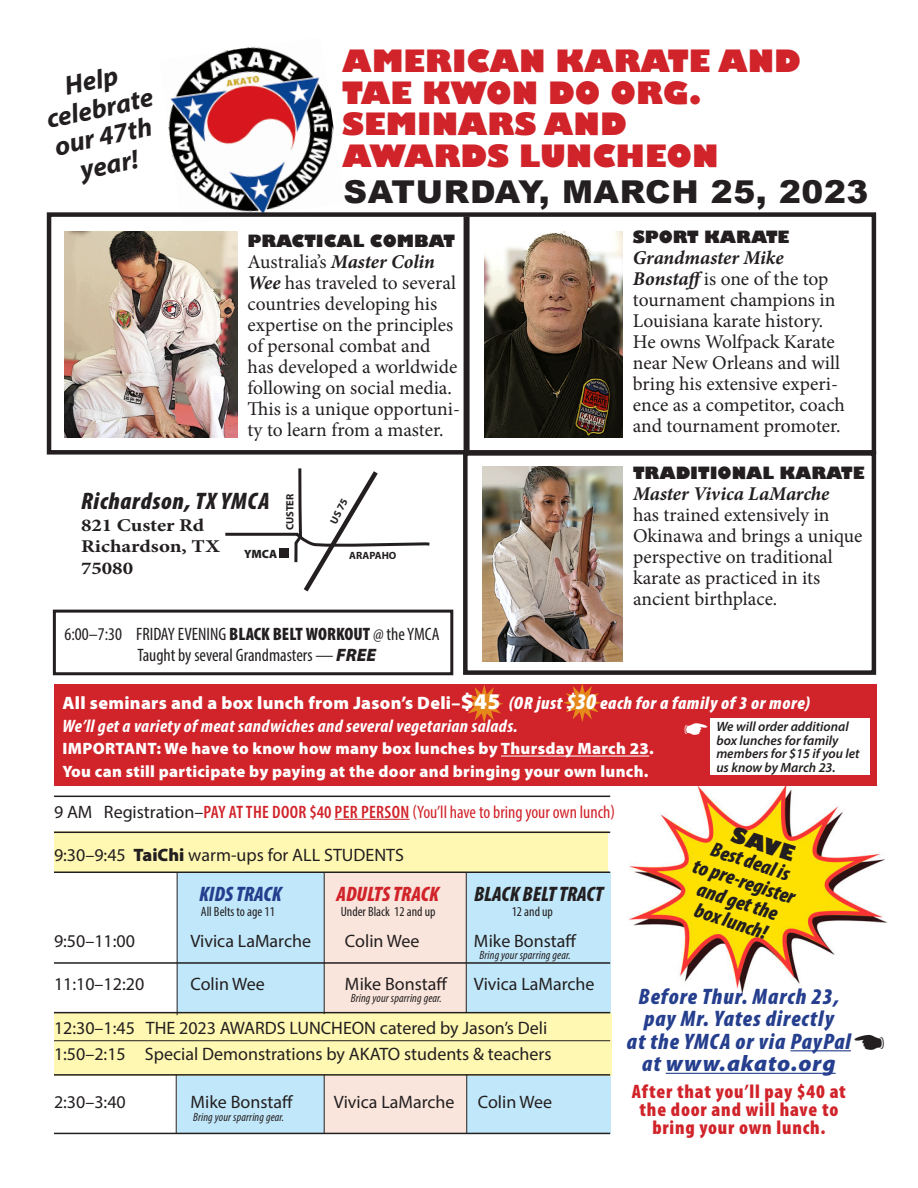
<style>
.page{position:relative;width:918px;height:1188px;background:#fff}
.page>*{position:absolute;margin:0;border:0;box-sizing:border-box;transform-origin:0 0}
.t1{font:900 31.5px "Arial";letter-spacing:.02em;color:#231f20;scale:1.04 1}
.t2{font:800 30px/31.5px "Gill Sans";color:#d1232a}
.t3{font:italic 700 27px/28.5px "Myriad Pro";color:#231f20;text-align:center}
.t4{font:italic 900 condensed 24px "Myriad Pro";letter-spacing:.03em;color:#231f20}
.t5{font:italic 900 condensed 22.5px/22.5px "Myriad Pro";letter-spacing:.04em;color:#253f8e;text-align:center}
.t6{font:italic 900 condensed 21px "Myriad Pro";color:#231f20}
.t7{font:italic 900 condensed 21px "Myriad Pro";color:#d1232a}
.t8{font:italic 900 condensed 21px "Myriad Pro";color:#253f8e}
.t9{font:800 21px "Gill Sans";color:#231f20}
.t10{font:19.5px/21px "Minion Pro";color:#231f20}
.t11{font:900 condensed 19.5px/18px "Myriad Pro";letter-spacing:.04em;color:#d1232a;text-align:center}
.t12{font:italic 700 19.5px "Minion Pro";letter-spacing:-.005em;color:#231f20}
.t13{font:18px "Myriad Pro";color:#231f20}
.t14{font:condensed 18px "Myriad Pro";color:#231f20}
.t15{font:condensed 18px "Myriad Pro";color:#d1232a}
.t16{font:italic 700 condensed 18px "Myriad Pro";letter-spacing:.02em;color:#fff;scale:1.04 1}
.t17{font:900 18px "Myriad Pro";letter-spacing:.015em;color:#fff}
.t18{font:italic 900 condensed 18px "Myriad Pro";letter-spacing:.03em;color:#fff}
.t19{font:700 18px "Minion Pro";color:#231f20;scale:1.16 1}
.t20{font:900 16.5px "Myriad Pro";letter-spacing:.015em;color:#fff}
.t21{font:800 16.5px "Gill Sans";color:#231f20}
.t22{font:italic 600 13.5px/13.5px "Myriad Pro";color:#231f20}
.t23{font:condensed 13.5px "Myriad Pro";color:#231f20}
.t24{font:italic condensed 12px "Myriad Pro";letter-spacing:.01em;color:#231f20}
.t25{font:900 12px "Myriad Pro";color:#231f20}
.t26{font:700 10.5px "Myriad Pro";color:#231f20}
.s1{font-weight:700;font-style:italic}
.s2{font-weight:900}
.s3{font-weight:900;font-style:italic;font-stretch:normal}
.s4{font-size:22.5px}
.s5{font-stretch:normal;color:#231f20}
.s6{font-weight:600}
.s7{font-stretch:normal}
</style>
<div class="page">
<div style="left:464px;top:872px;width:147px;height:261px;background:#c1e8fa"></div>
<div style="left:324px;top:872px;width:143px;height:261px;background:#f9e5dc"></div>
<div style="left:177px;top:872px;width:147px;height:261px;background:#c1e8fa"></div>
<div style="left:54px;top:1013px;width:557px;height:63px;background:#fff8b2"></div>
<div style="left:54px;top:832px;width:554px;height:41px;background:#fff8b2"></div>
<img style="left:628px;top:779px;width:260px;height:215px">
<div style="left:53px;top:610px;width:400px;height:65px;border:3px solid #231f20"></div>
<img style="left:168px;top:46px;width:166px;height:166px">
<div style="left:47px;top:212px;width:829px;height:243px;border:4px solid #231f20"></div>
<div style="left:463px;top:451px;width:413px;height:224px;border:4px solid #231f20"></div>
<hr style="left:790px;top:1050px;width:61px;height:1px;background:#253f8e">
<hr style="left:666px;top:1073px;width:170px;height:1px;background:#253f8e">
<svg style="left:225px;top:468px;width:205px;height:124px"></svg>
<img style="left:484px;top:231px;width:138px;height:206px">
<img style="left:65px;top:231px;width:173px;height:206px">
<img style="left:482px;top:466px;width:140px;height:195px">
<div style="left:464px;top:216px;width:6px;height:238px;background:#231f20"></div>
<hr style="left:54px;top:796px;width:556px;height:1px;background:#231f20">
<hr style="left:54px;top:832px;width:556px;height:1px;background:#231f20">
<hr style="left:54px;top:872px;width:556px;height:1px;background:#231f20">
<hr style="left:54px;top:962px;width:556px;height:2px;background:#231f20">
<hr style="left:54px;top:1012px;width:556px;height:1px;background:#231f20">
<hr style="left:54px;top:1040px;width:556px;height:1px;background:#231f20">
<hr style="left:54px;top:1133px;width:556px;height:1px;background:#231f20">
<hr style="left:177px;top:873px;width:1px;height:142px;background:#231f20">
<hr style="left:324px;top:873px;width:1px;height:141px;background:#231f20">
<hr style="left:466px;top:873px;width:1px;height:140px;background:#231f20">
<hr style="left:335px;top:819px;width:75px;height:1px;background:#d1232a">
<div style="left:54px;top:685px;width:822px;height:101px;background:#d1232a"></div>
<hr style="left:54px;top:1074px;width:556px;height:2px;background:#231f20">
<hr style="left:466px;top:1075px;width:1px;height:59px;background:#231f20">
<hr style="left:324px;top:1075px;width:1px;height:59px;background:#231f20">
<hr style="left:176px;top:1075px;width:1px;height:59px;background:#231f20">
<hr style="left:501px;top:756px;width:148px;height:1px;background:#fff">
<div style="left:710px;top:718px;width:160px;height:56px;background:#fff"></div>
<svg style="left:465px;top:684px;width:39px;height:1px"></svg>
<svg style="left:563px;top:684px;width:39px;height:1px"></svg>
<p class="t3" style="left:62px;top:72px;width:55px;rotate:-12deg">Help</p>
<p class="t3" style="left:44px;top:105px;width:110px;rotate:-12deg">celebrate our 47th year!</p>
<p class="t2" style="left:342px;top:48px;width:460px">AMERICAN KARATE AND<br>TAE KWON DO ORG.</p>
<p class="t2" style="left:342px;top:111px;width:286px">SEMINARS AND</p>
<p class="t2" style="left:342px;top:142px;width:378px">AWARDS LUNCHEON</p>
<p class="t1" style="left:343px;top:169px;width:506px">SATURDAY, MARCH 25, 2023</p>
<p class="t21" style="left:248px;top:231px;width:209px">PRACTICAL COMBAT</p>
<p class="t10" style="left:248px;top:251px;width:214px">Australia’s <span class="s1">Master Colin<br>Wee</span> has traveled to several countries developing his expertise on the principles of personal combat and has developed a worldwide following on social media.<br>This is a unique opportuni&shy;ty to learn from a master.</p>
<p class="t21" style="left:633px;top:226px;width:158px">SPORT KARATE</p>
<p class="t12" style="left:633px;top:243px;width:152px">Grandmaster Mike</p>
<p class="t10" style="left:633px;top:268px;width:214px"><span class="s1">Bonstaff</span> is one of the top tournament champions in<br>Louisiana karate history.<br>He owns Wolfpack Karate near New Orleans and will bring his extensive experi&shy;ence as a competitor, coach and tournament promoter.</p>
<p class="t4" style="left:81px;top:488px;width:190px">Richardson, TX YMCA</p>
<p class="t19" style="left:81px;top:512px;width:108px">821 Custer Rd</p>
<p class="t19" style="left:81px;top:534px;width:121px">Richardson, TX</p>
<p class="t19" style="left:81px;top:555px;width:47px">75080</p>
<p class="t25" style="left:244px;top:547px;width:35px">YMCA</p>
<p class="t26" style="left:283px;top:530px;width:38px;rotate:-90deg">CUSTER</p>
<p class="t26" style="left:327px;top:520px;width:28px;rotate:-63deg">US 75</p>
<p class="t26" style="left:349px;top:548px;width:49px">ARAPAHO</p>
<p class="t14" style="left:64px;top:623px;width:377px">6:00–7:30 FRIDAY EVENING <span class="s2">BLACK BELT WORKOUT</span> @ the YMCA</p>
<p class="t14" style="left:137px;top:644px;width:240px">Taught by several Grandmasters — <span class="s3">FREE</span></p>
<p class="t21" style="left:633px;top:462px;width:233px">TRADITIONAL KARATE</p>
<p class="t12" style="left:633px;top:479px;width:198px">Master Vivica LaMarche</p>
<p class="t10" style="left:633px;top:504px;width:231px">has trained extensively in<br>Okinawa and brings a unique perspective on traditional karate as practiced in its</p>
<p class="t10" style="left:633px;top:588px;width:146px">ancient birthplace.</p>
<p class="t17" style="left:63px;top:693px;width:439px">All seminars and a box lunch from Jason’s Deli–<span class="s4">$45</span></p>
<p class="t18" style="left:509px;top:694px;width:303px">(OR just <span class="s4">$30</span> each for a family of 3 or more)</p>
<p class="t16" style="left:63px;top:715px;width:439px">We’ll get a variety of meat sandwiches and several vegetarian salads.</p>
<p class="t20" style="left:63px;top:739px;width:593px">IMPORTANT: We have to know how many box lunches by Thursday March 23.</p>
<p class="t20" style="left:63px;top:762px;width:587px">You can still participate by paying at the door and bringing your own lunch.</p>
<p class="t22" style="left:716px;top:720px;width:145px">We will order additional box lunches for family members for $15 if you let us know by March 23.</p>
<p class="t15" style="left:54px;top:801px;width:563px"><span class="s5">9 AM Registration–</span><span class="s6">PAY AT THE DOOR $40 PER PERSON</span> (You’ll have to bring your own lunch)</p>
<p class="t13" style="left:54px;top:844px;width:352px">9:30–9:45 <span class="s2">TaiChi</span> warm-ups for ALL STUDENTS</p>
<p class="t8" style="left:199px;top:883px;width:84px">KIDS TRACK</p>
<p class="t7" style="left:336px;top:883px;width:104px">ADULTS TRACK</p>
<p class="t6" style="left:474px;top:883px;width:131px">BLACK BELT TRACT</p>
<p class="t23" style="left:201px;top:904px;width:76px">All Belts to age 11</p>
<p class="t23" style="left:341px;top:904px;width:96px">Under Black 12 and up</p>
<p class="t23" style="left:512px;top:904px;width:43px">12 and up</p>
<p class="t24" style="left:480px;top:947px;width:93px">Bring your sparring gear.</p>
<p class="t24" style="left:351px;top:990px;width:93px">Bring your sparring gear.</p>
<p class="t13" style="left:54px;top:930px;width:83px">9:50–11:00</p>
<p class="t13" style="left:190px;top:930px;width:122px">Vivica LaMarche</p>
<p class="t13" style="left:345px;top:930px;width:76px">Colin Wee</p>
<p class="t13" style="left:474px;top:930px;width:104px">Mike Bonstaff</p>
<p class="t13" style="left:54px;top:973px;width:92px">11:10–12:20</p>
<p class="t13" style="left:190px;top:973px;width:76px">Colin Wee</p>
<p class="t13" style="left:345px;top:973px;width:104px">Mike Bonstaff</p>
<p class="t13" style="left:474px;top:973px;width:122px">Vivica LaMarche</p>
<p class="t13" style="left:54px;top:1016px;width:495px">12:30–1:45 THE 2023 AWARDS LUNCHEON catered by Jason’s Deli</p>
<p class="t13" style="left:54px;top:1042px;width:499px">1:50–2:15 Special Demonstrations by AKATO students &amp; teachers</p>
<p class="t13" style="left:54px;top:1091px;width:73px">2:30–3:40</p>
<p class="t13" style="left:190px;top:1091px;width:104px">Mike Bonstaff</p>
<p class="t13" style="left:334px;top:1091px;width:122px">Vivica LaMarche</p>
<p class="t13" style="left:478px;top:1091px;width:76px">Colin Wee</p>
<p class="t24" style="left:193px;top:1109px;width:93px">Bring your sparring gear.</p>
<p class="t9" style="left:736px;top:821px;width:66px;rotate:18deg">SAVE</p>
<p class="t6" style="left:715px;top:838px;width:84px;rotate:18deg">Best deal is</p>
<p class="t6" style="left:697px;top:854px;width:108px;rotate:18deg">to pre-register</p>
<p class="t6" style="left:702px;top:878px;width:85px;rotate:18deg">and get the</p>
<p class="t6" style="left:699px;top:899px;width:77px;rotate:18deg">box lunch!</p>
<p class="t5" style="left:639px;top:985px;width:202px">Before Thur. March 23,</p>
<p class="t5" style="left:644px;top:1008px;width:191px">pay Mr. Yates directly</p>
<p class="t5" style="left:627px;top:1030px;width:225px">at the YMCA or via PayPal at <span class="s7">www.akato.org</span></p>
<p class="t11" style="left:632px;top:1083px;width:216px">After that you’ll pay $40 at the door and will have to bring your own lunch.</p>
</div>
